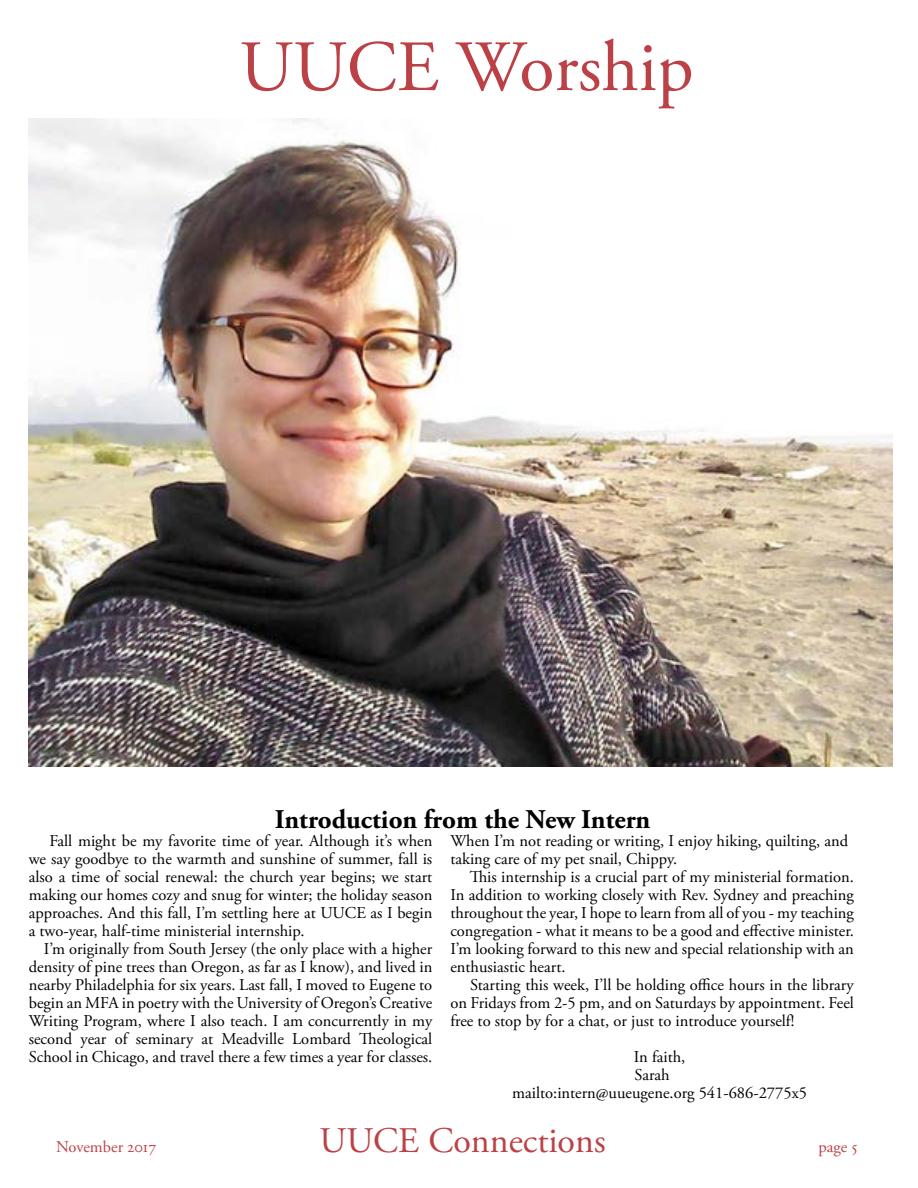
<style>
.page{position:relative;width:918px;height:1188px;background:#fff}
.page>*{position:absolute;margin:0;border:0;box-sizing:border-box;transform-origin:0 0}
.t1{font:72px "Adobe Garamond Pro";color:#bc4146}
.t2{font:36px "Adobe Garamond Pro";color:#bc4146}
.t3{font:700 27px "Adobe Garamond Pro";color:#000}
.t4{font:16.5px/18px "Adobe Garamond Pro";color:#000;text-align:justify}
.t5{font:16.5px "Adobe Garamond Pro";color:#bc4146}
</style>
<div class="page">
<img style="left:29px;top:119px;width:864px;height:648px">
<h1 class="t1" style="left:239px;top:24px;width:456px">UUCE Worship</h1>
<h3 class="t3" style="left:275px;top:804px;width:377px">Introduction from the New Intern</h3>
<p class="t4" style="left:29px;top:832px;width:405px;text-indent:21px">Fall might be my favorite time of year. Although it’s when we say goodbye to the warmth and sunshine of summer, fall is also a time of social renewal: the church year begins; we start making our homes cozy and snug for winter; the holiday season approaches. And this fall, I’m settling here at UUCE as I begin a two-year, half-time ministerial internship.</p>
<p class="t4" style="left:29px;top:940px;width:405px;text-indent:15px">I’m originally from South Jersey (the only place with a higher density of pine trees than Oregon, as far as I know), and lived in nearby Philadelphia for six years. Last fall, I moved to Eugene to begin an MFA in poetry with the University of Oregon’s Creative Writing Program, where I also teach. I am concurrently in my second year of seminary at Meadville Lombard Theological School in Chicago, and travel there a few times a year for classes.</p>
<p class="t4" style="left:450px;top:832px;width:399px">When I’m not reading or writing, I enjoy hiking, quilting, and taking care of my pet snail, Chippy.</p>
<p class="t4" style="left:450px;top:868px;width:405px;text-indent:19px">This internship is a crucial part of my ministerial formation.<br>In addition to working closely with Rev. Sydney and preaching throughout the year, I hope to learn from all of you - my teaching congregation - what it means to be a good and effective minister.<br>I’m looking forward to this new and special relationship with an enthusiastic heart.</p>
<p class="t4" style="left:450px;top:976px;width:405px;text-indent:20px">Starting this week, I’ll be holding office hours in the library on Fridays from 2-5 pm, and on Saturdays by appointment. Feel free to stop by for a chat, or just to introduce yourself!</p>
<p class="t4" style="left:634px;top:1048px;width:53px">In faith,</p>
<p class="t4" style="left:634px;top:1066px;width:37px">Sarah</p>
<p class="t4" style="left:512px;top:1084px;width:296px">mailto:intern@uueugene.org 541-686-2775x5</p>
<p class="t5" style="left:56px;top:1137px;width:102px">November 2017</p>
<h2 class="t2" style="left:320px;top:1119px;width:288px">UUCE Connections</h2>
<p class="t5" style="left:819px;top:1137px;width:41px">page 5</p>
</div>
